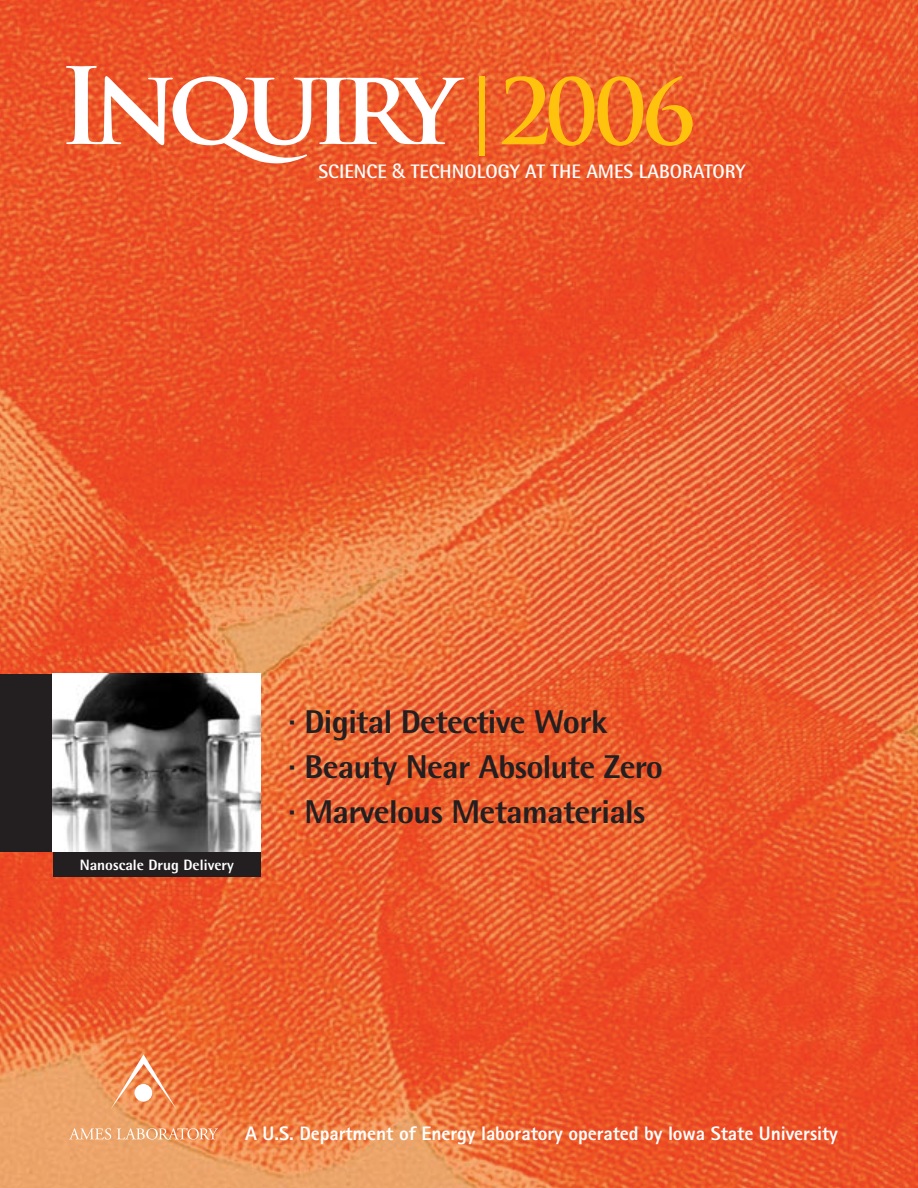
<style>
.page{position:relative;width:918px;height:1188px;background:#fff}
.page>*{position:absolute;margin:0;border:0;box-sizing:border-box;transform-origin:0 0}
.t1{font:800 33px/45px "Rotis Semi Sans";letter-spacing:-.02em;color:#231f20}
.t2{font:800 19.5px "Rotis Sans Serif";letter-spacing:-.005em;color:#fff}
.t3{font:700 19.5px "Rotis Semi Sans";color:#fff}
.t4{font:800 15px "Rotis Semi Sans";color:#fff}
.s1{font-family:"Tahoma";font-weight:400}
</style>
<div class="page">
<img style="left:0;top:0;width:918px;height:1188px">
<svg style="left:66px;top:66px;width:398px;height:97px"></svg>
<div style="left:480px;top:77px;width:5px;height:79px;background:#ffc20d"></div>
<svg style="left:502px;top:76px;width:191px;height:70px;background:#f28321"></svg>
<svg style="left:69px;top:1128px;width:42px;height:12px"></svg>
<svg style="left:117px;top:1128px;width:101px;height:12px"></svg>
<svg style="left:110px;top:1054px;width:67px;height:56px;background:#ef8e59"></svg>
<div style="left:135px;top:1084px;width:17px;height:18px;background:#fff;border-radius:50%"></div>
<div style="left:0;top:674px;width:53px;height:178px;background:#231f20"></div>
<div style="left:53px;top:851px;width:208px;height:26px;background:#231f20"></div>
<img style="left:53px;top:674px;width:208px;height:178px">
<p class="t3" style="left:318px;top:159px;width:429px">SCIENCE <span class="s1">&amp;</span> TECHNOLOGY AT THE AMES LABORATORY</p>
<p class="t4" style="left:80px;top:855px;width:156px">Nanoscale Drug Delivery</p>
<p class="t1" style="left:288px;top:698px;width:377px">· Digital Detective Work<br>· Beauty Near Absolute Zero · Marvelous Metamaterials</p>
<p class="t2" style="left:245px;top:1121px;width:594px">A U.S. Department of Energy laboratory operated by Iowa State University</p>
</div>
